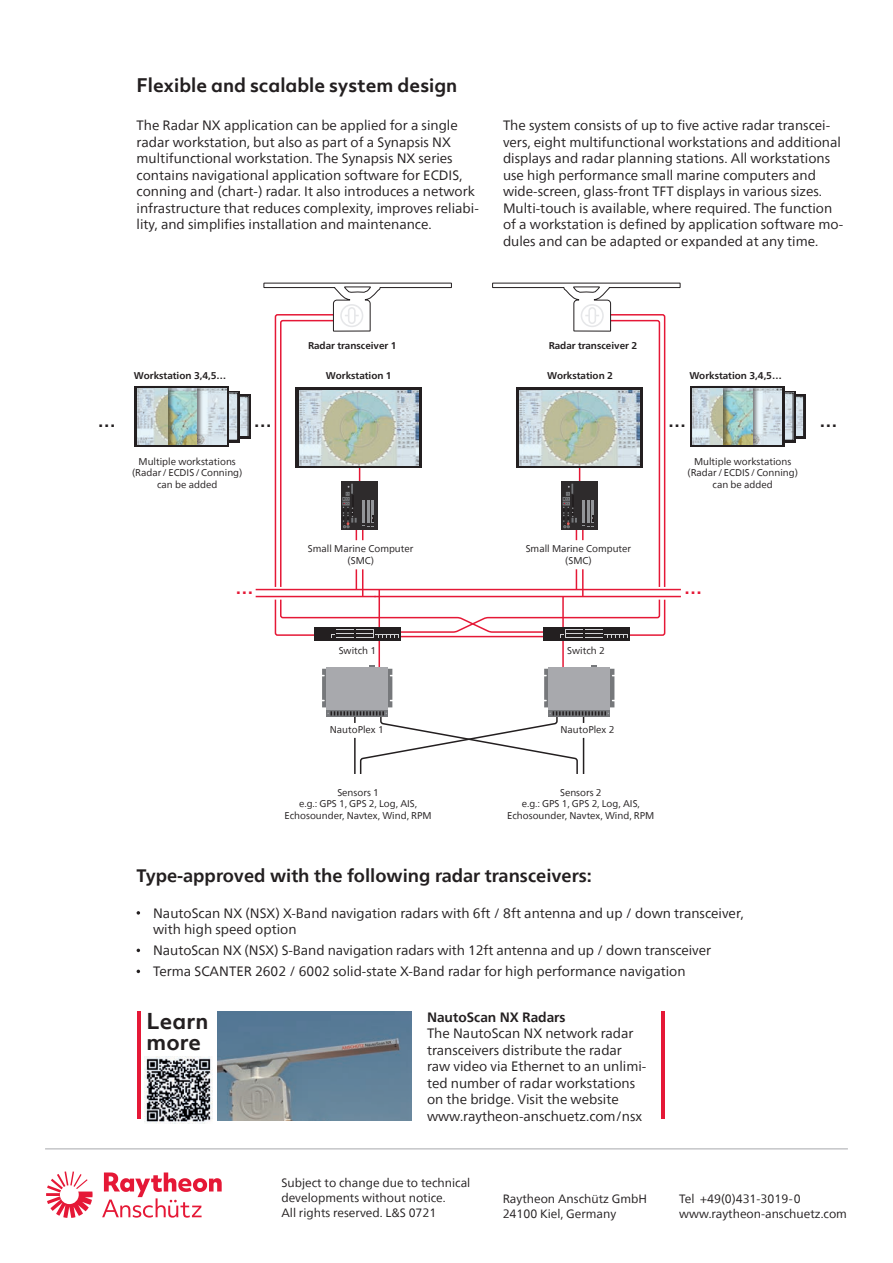
<style>
.page{position:relative;width:893px;height:1263px;background:#fff}
.page>*{position:absolute;margin:0;border:0;box-sizing:border-box;transform-origin:0 0}
.t1{font:700 21px/21px "Objektiv Mk 2";color:#231f20}
.t2{font:700 18px "Neue Frutiger World";color:#231f20}
.t3{font:700 18px "Objektiv Mk 2";color:#231f20}
.t4{font:13.5px/16.5px "Neue Frutiger World";color:#231f20}
.t5{font:700 13.5px "Neue Frutiger World";color:#231f20}
.t6{font:12px/15px "Neue Frutiger World";color:#231f20}
.t7{font:9.75px/11.6px "Neue Frutiger World";color:#231f20;text-align:center}
.t8{font:700 9.75px "Neue Frutiger World";color:#231f20}
</style>
<div class="page">
<hr style="left:45px;top:1148px;width:803px;height:1px;background:#bebfc2">
<svg style="left:137px;top:911px;width:3px;height:4px"></svg>
<svg style="left:46px;top:1171px;width:47px;height:47px"></svg>
<svg style="left:102px;top:1172px;width:120px;height:45px"></svg>
<hr style="left:562px;top:641px;width:2px;height:47px;background:#e51836">
<hr style="left:378px;top:641px;width:2px;height:47px;background:#e51836">
<svg style="left:322px;top:665px;width:292px;height:109px"></svg>
<img style="left:229px;top:395px;width:7px;height:43px">
<svg style="left:135px;top:386px;width:94px;height:61px"></svg>
<img style="left:204px;top:389px;width:22px;height:55px">
<div style="left:167px;top:385px;width:37px;height:63px;background:#231f20;opacity:.55"></div>
<svg style="left:174px;top:389px;width:23px;height:55px"></svg>
<div style="left:137px;top:385px;width:37px;height:63px;background:#231f20;opacity:.55"></div>
<svg style="left:137px;top:389px;width:30px;height:55px;background:#c8d2cf"></svg>
<div style="left:736px;top:395px;width:70px;height:44px;background:#231f20"></div>
<img style="left:796px;top:398px;width:6px;height:37px">
<div style="left:738px;top:396px;width:66px;height:41px;border:1px solid #231f20"></div>
<svg style="left:785px;top:391px;width:11px;height:51px"></svg>
<img style="left:785px;top:395px;width:6px;height:43px">
<svg style="left:759px;top:386px;width:26px;height:61px"></svg>
<img style="left:759px;top:389px;width:23px;height:55px">
<div style="left:722px;top:385px;width:37px;height:63px;background:#231f20;opacity:.55"></div>
<svg style="left:729px;top:389px;width:23px;height:55px"></svg>
<div style="left:693px;top:385px;width:36px;height:63px;background:#231f20;opacity:.55"></div>
<svg style="left:701px;top:389px;width:22px;height:55px"></svg>
<div style="left:314px;top:627px;width:87px;height:14px;background:#231f20"></div>
<div style="left:543px;top:627px;width:87px;height:14px;background:#231f20"></div>
<img style="left:217px;top:1011px;width:194px;height:110px">
<img style="left:145px;top:1056px;width:68px;height:68px">
<hr style="left:137px;top:1011px;width:4px;height:108px;background:#e51836">
<hr style="left:661px;top:1011px;width:4px;height:108px;background:#e51836">
<svg style="left:237px;top:282px;width:464px;height:356px"></svg>
<h2 class="t3" style="left:137px;top:72px;width:322px">Flexible and scalable system design</h2>
<p class="t4" style="left:137px;top:117px;width:344px">The Radar NX application can be applied for a single radar workstation, but also as part of a Synapsis NX multifunctional workstation. The Synapsis NX series contains navigational application software for ECDIS, conning and (chart-) radar. It also introduces a network infrastructure that reduces complexity, improves reliabi&shy;lity, and simplifies installation and maintenance.</p>
<p class="t4" style="left:503px;top:117px;width:342px">The system consists of up to five active radar transcei&shy;vers, eight multifunctional workstations and additional displays and radar planning stations. All workstations use high performance small marine computers and wide-screen, glass-front TFT displays in various sizes.<br>Multi-touch is available, where required. The function of a workstation is defined by application software mo&shy;dules and can be adapted or expanded at any time.</p>
<p class="t8" style="left:308px;top:337px;width:90px">Radar transceiver 1</p>
<p class="t8" style="left:549px;top:337px;width:90px">Radar transceiver 2</p>
<p class="t8" style="left:134px;top:367px;width:94px">Workstation 3,4,5…</p>
<p class="t8" style="left:326px;top:367px;width:67px">Workstation 1</p>
<p class="t8" style="left:547px;top:367px;width:67px">Workstation 2</p>
<p class="t8" style="left:689px;top:367px;width:94px">Workstation 3,4,5…</p>
<p class="t7" style="left:132px;top:455px;width:112px">Multiple workstations (Radar /ECDIS/Conning) can be added</p>
<p class="t7" style="left:308px;top:543px;width:107px">Small Marine Computer (SMC)</p>
<p class="t7" style="left:526px;top:543px;width:107px">Small Marine Computer (SMC)</p>
<p class="t7" style="left:339px;top:645px;width:39px">Switch 1</p>
<p class="t7" style="left:567px;top:645px;width:39px">Switch 2</p>
<p class="t7" style="left:330px;top:724px;width:55px">NautoPlex 1</p>
<p class="t7" style="left:560px;top:724px;width:55px">NautoPlex 2</p>
<p class="t7" style="left:285px;top:787px;width:149px">Sensors 1<br>e.g.: GPS 1, GPS 2, Log, AIS,<br>Echosounder, Navtex, Wind, RPM</p>
<p class="t7" style="left:507px;top:787px;width:149px">Sensors 2<br>e.g.: GPS 1, GPS 2, Log, AIS,<br>Echosounder, Navtex, Wind, RPM</p>
<p class="t7" style="left:687px;top:455px;width:112px">Multiple workstations (Radar /ECDIS/Conning) can be added</p>
<h2 class="t2" style="left:137px;top:860px;width:457px">Type-approved with the following radar transceivers:</h2>
<p class="t4" style="left:153px;top:905px;width:592px">NautoScan NX (NSX) X-Band navigation radars with 6ft / 8ft antenna and up / down transceiver, with high speed option</p>
<p class="t4" style="left:153px;top:940px;width:559px;line-height:21px">NautoScan NX (NSX) S-Band navigation radars with 12ft antenna and up / down transceiver<br>Terma SCANTER 2602 / 6002 solid-state X-Band radar for high performance navigation</p>
<h1 class="t1" style="left:147px;top:1010px;width:63px">Learn more</h1>
<p class="t5" style="left:427px;top:1005px;width:140px">NautoScan NX Radars</p>
<p class="t4" style="left:427px;top:1026px;width:221px">The NautoScan NX network radar transceivers distribute the radar raw video via Ethernet to an unlimi&shy;ted number of radar workstations on the bridge. Visit the website www.raytheon-anschuetz.com/nsx</p>
<p class="t6" style="left:281px;top:1176px;width:190px">Subject to change due to technical developments without notice.<br>All rights reserved. L&amp;S 0721</p>
<p class="t6" style="left:503px;top:1191px;width:146px">Raytheon Anschütz GmbH<br>24100 Kiel, Germany</p>
<p class="t6" style="left:679px;top:1191px;width:169px">Tel +49(0)431-3019-0 www.raytheon-anschuetz.com</p>
</div>
